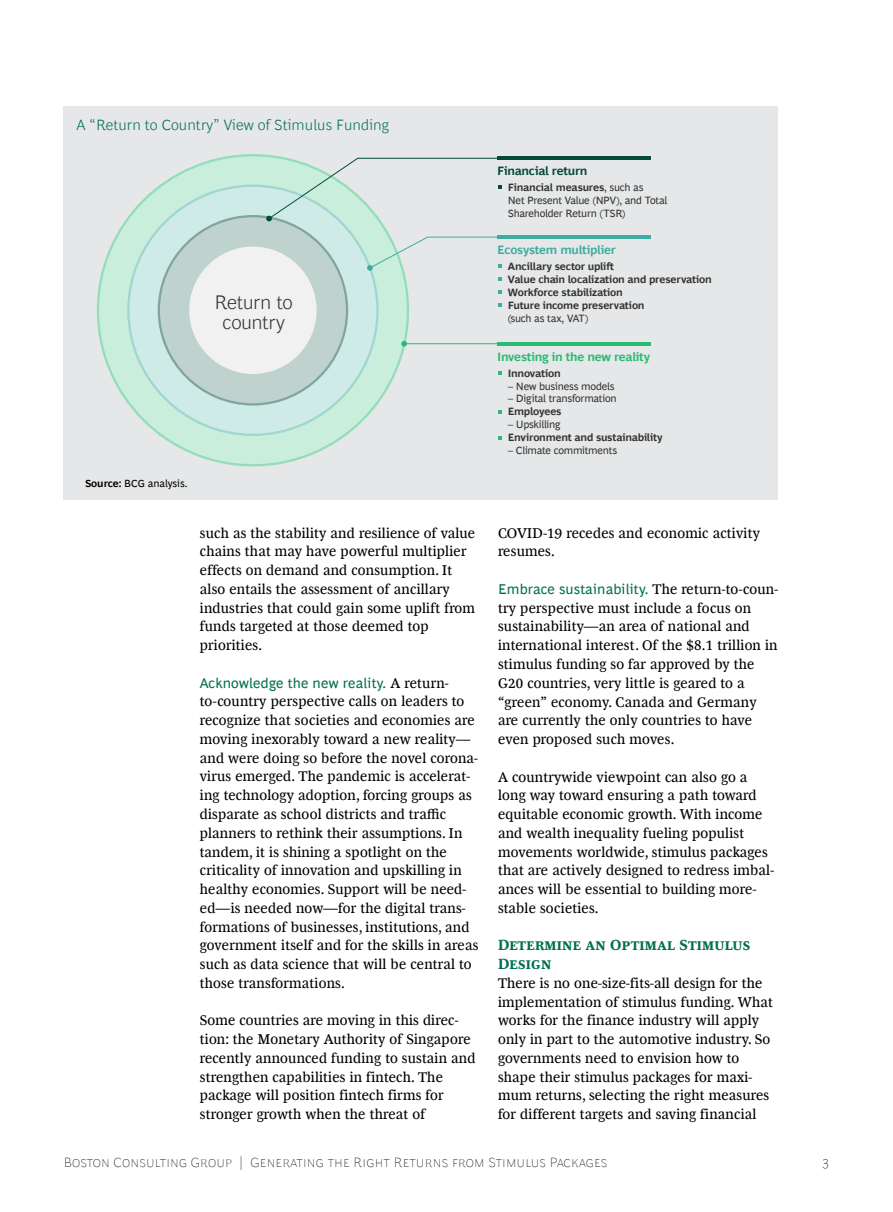
<style>
.page{position:relative;width:893px;height:1212px;background:#fff}
.page>*{position:absolute;margin:0;border:0;box-sizing:border-box;transform-origin:0 0}
.t1{font:300 19.8px/20.4px "Henderson BCG Sans";letter-spacing:-.02em;color:#333;text-align:center}
.t2{font:300 15px "Henderson BCG Sans";letter-spacing:.005em;color:#006f51}
.t3{font:700 15px/18.8px "Henderson BCG Serif";letter-spacing:.11em;color:#006f51}
.t4{font:14.25px/18.8px "Henderson BCG Serif";letter-spacing:.015em;color:#000}
.t5{font:14.25px "Henderson BCG Sans";letter-spacing:.015em;color:#006f51}
.t6{font:100 13.5px "Henderson BCG Sans";letter-spacing:.01em;color:#000}
.t7{font:700 12.15px "Henderson BCG Sans";letter-spacing:-.02em;color:#29ba74}
.t8{font:700 12.15px "Henderson BCG Sans";letter-spacing:-.02em;color:#3eada1}
.t9{font:700 12.15px "Henderson BCG Sans";letter-spacing:-.02em;color:#034b39}
.t10{font:10.65px/12.9px "Henderson BCG Sans";letter-spacing:-.025em;color:#333}
.t11{font:700 10.65px/12.9px "Henderson BCG Sans";letter-spacing:-.02em;color:#333}
.t12{font:10.5px "Henderson BCG Sans";color:#000}
.s1{font-weight:700}
.s2{font-family:"Henderson BCG Serif";color:#000}
</style>
<div class="page">
<div style="left:64px;top:106px;width:714px;height:394px;background:#e6e7e8"></div>
<div style="left:98px;top:155px;width:310px;height:310px;background:#c9eedc;border-radius:50%"></div>
<div style="left:128px;top:186px;width:249px;height:249px;background:#cfebe8;border-radius:50%"></div>
<div style="left:159px;top:216px;width:188px;height:188px;background:#c0d2ce;border-radius:50%"></div>
<div style="left:189px;top:247px;width:128px;height:127px;background:#f2f1f1;border-radius:50%"></div>
<hr style="left:497px;top:156px;width:154px;height:4px;background:#034b39">
<hr style="left:497px;top:235px;width:154px;height:4px;background:#3eada1">
<hr style="left:497px;top:342px;width:154px;height:4px;background:#29ba74">
<hr style="left:404px;top:343px;width:93px;height:1px;background:#29ba74">
<svg style="left:401px;top:341px;width:6px;height:6px"></svg>
<svg style="left:498px;top:371px;width:3px;height:4px"></svg>
<svg style="left:367px;top:236px;width:134px;height:35px"></svg>
<svg style="left:266px;top:158px;width:235px;height:64px"></svg>
<p class="t2" style="left:77px;top:114px;width:314px">A “Return to Country” View of Stimulus Funding</p>
<h1 class="t1" style="left:214px;top:290px;width:80px">Return to country</h1>
<p class="t12" style="left:85px;top:476px;width:104px"><span class="s1">Source:</span> BCG analysis.</p>
<p class="t4" style="left:200px;top:522px;width:277px">such as the stability and resilience of value chains that may have powerful multiplier effects on demand and consumption. It also entails the assessment of ancillary industries that could gain some uplift from funds targeted at those deemed top priorities.</p>
<p class="t5" style="left:200px;top:672px;width:250px">Acknowledge the new reality. <span class="s2">A return-</span></p>
<p class="t4" style="left:200px;top:691px;width:280px">to-country perspective calls on leaders to recognize that societies and economies are moving inexorably toward a new reality— and were doing so before the novel corona&shy;virus emerged. The pandemic is accelerat&shy;ing technology adoption, forcing groups as disparate as school districts and traffic planners to rethink their assumptions. In tandem, it is shining a spotlight on the criticality of innovation and upskilling in healthy economies. Support will be need&shy;ed—is needed now—for the digital trans&shy;formations of businesses, institutions, and government itself and for the skills in areas such as data science that will be central to those transformations.</p>
<p class="t4" style="left:200px;top:1010px;width:277px">Some countries are moving in this direc&shy;tion: the Monetary Authority of Singapore recently announced funding to sustain and strengthen capabilities in fintech. The package will position fintech firms for stronger growth when the threat of</p>
<p class="t9" style="left:497px;top:162px;width:92px">Financial return</p>
<p class="t10" style="left:508px;top:180px;width:161px"><span class="s1">Financial measures</span>, such as<br>Net Present Value (NPV), and Total<br>Shareholder Return (TSR)</p>
<p class="t8" style="left:497px;top:241px;width:120px">Ecosystem multiplier</p>
<p class="t11" style="left:508px;top:259px;width:206px">Ancillary sector uplift<br>Value chain localization and preservation<br>Workforce stabilization<br>Future income preservation</p>
<p class="t10" style="left:508px;top:311px;width:82px">(such as tax, VAT)</p>
<p class="t7" style="left:497px;top:348px;width:154px">Investing in the new reality</p>
<p class="t11" style="left:508px;top:366px;width:55px">Innovation</p>
<p class="t10" style="left:508px;top:379px;width:108px">– New business models</p>
<p class="t10" style="left:508px;top:391px;width:111px">– Digital transformation</p>
<p class="t11" style="left:508px;top:404px;width:55px">Employees</p>
<p class="t10" style="left:508px;top:417px;width:54px">– Upskilling</p>
<p class="t11" style="left:508px;top:430px;width:156px">Environment and sustainability</p>
<p class="t10" style="left:508px;top:443px;width:111px">– Climate commitments</p>
<p class="t4" style="left:498px;top:522px;width:263px">COVID-19 recedes and economic activity resumes.</p>
<p class="t5" style="left:498px;top:579px;width:282px">Embrace sustainability. <span class="s2">The return-to-coun-</span></p>
<p class="t4" style="left:498px;top:597px;width:281px">try perspective must include a focus on sustainability—an area of national and international interest. Of the $8.1 trillion in stimulus funding so far approved by the G20 countries, very little is geared to a “green” economy. Canada and Germany are currently the only countries to have even proposed such moves.</p>
<p class="t4" style="left:498px;top:766px;width:278px">A countrywide viewpoint can also go a long way toward ensuring a path toward equitable economic growth. With income and wealth inequality fueling populist movements worldwide, stimulus packages that are actively designed to redress imbal&shy;ances will be essential to building more&shy;stable societies.</p>
<p class="t3" style="left:498px;top:934px;width:254px">Determine an Optimal Stimulus<br>Design</p>
<p class="t4" style="left:498px;top:972px;width:276px">There is no one-size-fits-all design for the implementation of stimulus funding. What works for the finance industry will apply only in part to the automotive industry. So governments need to envision how to shape their stimulus packages for maxi&shy;mum returns, selecting the right measures for different targets and saving financial</p>
<p class="t6" style="left:64px;top:1152px;width:545px">Boston Consulting Group | Generating the Right Returns from Stimulus Packages</p>
<p class="t6" style="left:822px;top:1152px;width:9px">3</p>
</div>
